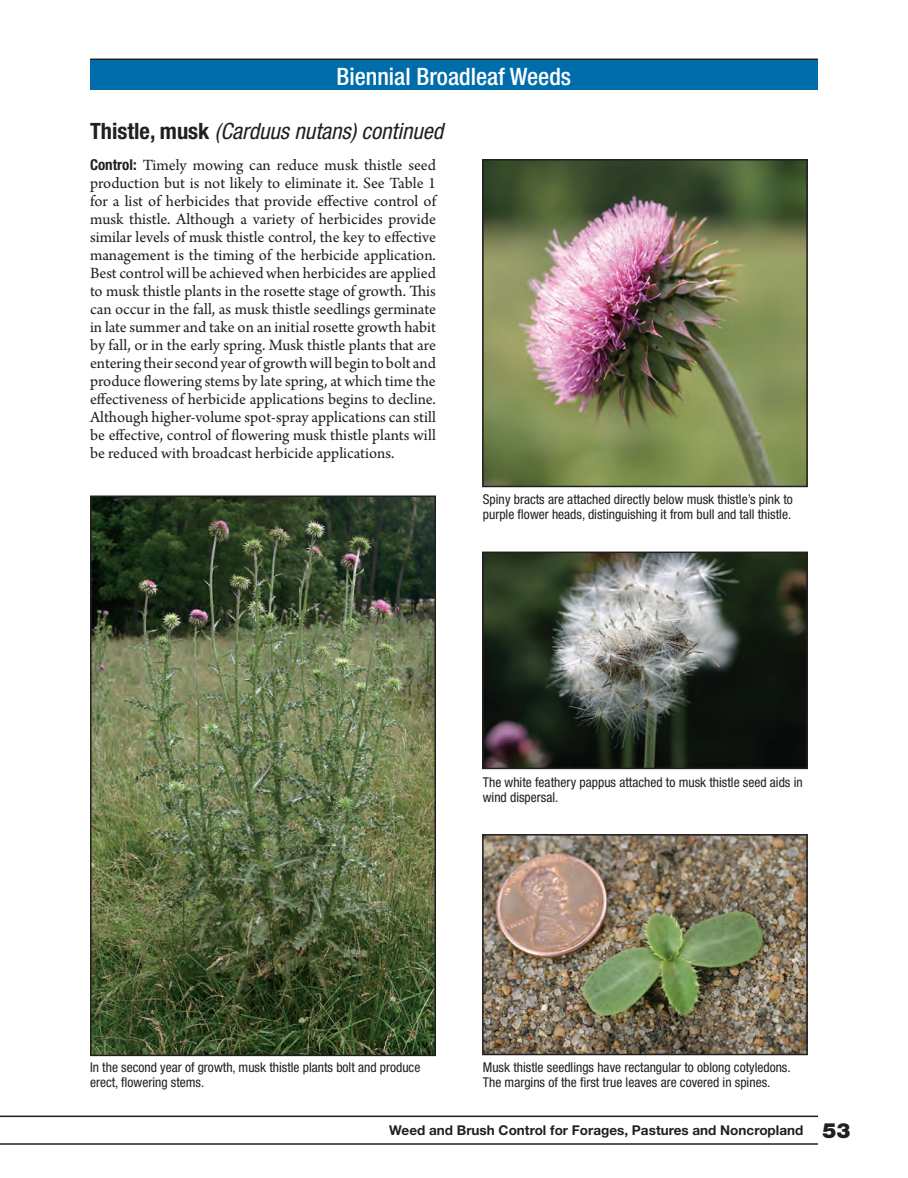
<style>
.page{position:relative;width:908px;height:1178px;background:#fff}
.page>*{position:absolute;margin:0;border:0;box-sizing:border-box;transform-origin:0 0}
.t1{font:500 condensed 24px "Helvetica Neue LT Std";color:#fff}
.Running_header_right{font:italic condensed 22.5px "Helvetica Neue LT Std";color:#231f20}
.WEEDText{font:16.5px/18px "Arno Pro";color:#231f20;text-align:justify}
.cutlines{font:condensed 13.5px/15px "Helvetica Neue LT Std";color:#231f20}
.t2{font:700 13.5px "Helvetica Neue LT Std";color:#231f20}
.s1{font-weight:700;font-style:normal}
.s2{font-family:"Helvetica Neue LT Std";font-weight:700;font-stretch:condensed;font-size:15px}
.s3{font-weight:900;font-size:21px}
</style>
<div class="page">
<div style="left:90px;top:60px;width:728px;height:30px;background:#006dab"></div>
<hr style="left:90px;top:58px;width:728px;height:2px;background:#231f20">
<hr style="left:0;top:1115px;width:818px;height:2px;background:#231f20">
<hr style="left:0;top:1143px;width:818px;height:1px;background:#231f20">
<img style="left:93px;top:498px;width:340px;height:555px">
<div style="left:90px;top:495px;width:346px;height:561px;border:2px solid #231f20"></div>
<img style="left:485px;top:837px;width:319px;height:215px">
<div style="left:482px;top:834px;width:325px;height:221px;border:2px solid #231f20"></div>
<img style="left:485px;top:162px;width:319px;height:322px">
<div style="left:482px;top:159px;width:325px;height:328px;border:2px solid #231f20"></div>
<img style="left:485px;top:554px;width:319px;height:212px">
<div style="left:482px;top:551px;width:325px;height:218px;border:2px solid #231f20"></div>
<h1 class="t1" style="left:336px;top:63px;width:236px">Biennial Broadleaf Weeds</h1>
<p class="Running_header_right" style="left:90px;top:118px;width:355px"><span class="s1">Thistle, musk</span> (Carduus nutans) continued</p>
<p class="WEEDText" style="left:90px;top:157px;width:347px"><span class="s2">Control:</span> Timely mowing can reduce musk thistle seed production but is not likely to eliminate it. See Table 1 for a list of herbicides that provide effective control of musk thistle. Although a variety of herbicides provide similar levels of musk thistle control, the key to effective management is the timing of the herbicide application.<br>Best control will be achieved when herbicides are applied to musk thistle plants in the rosette stage of growth. This can occur in the fall, as musk thistle seedlings germinate in late summer and take on an initial rosette growth habit by fall, or in the early spring. Musk thistle plants that are entering their second year of growth will begin to bolt and produce flowering stems by late spring, at which time the effectiveness of herbicide applications begins to decline.<br>Although higher-volume spot-spray applications can still be effective, control of flowering musk thistle plants will be reduced with broadcast herbicide applications.</p>
<p class="cutlines" style="left:483px;top:492px;width:311px">Spiny bracts are attached directly below musk thistle’s pink to purple flower heads, distinguishing it from bull and tall thistle.</p>
<p class="cutlines" style="left:483px;top:774px;width:321px">The white feathery pappus attached to musk thistle seed aids in wind dispersal.</p>
<p class="cutlines" style="left:90px;top:1059px;width:332px">In the second year of growth, musk thistle plants bolt and produce erect, flowering stems.</p>
<p class="cutlines" style="left:483px;top:1059px;width:309px">Musk thistle seedlings have rectangular to oblong cotyledons.<br>The margins of the first true leaves are covered in spines.</p>
<p class="t2" style="left:389px;top:1122px;width:462px">Weed and Brush Control for Forages, Pastures and Noncropland <span class="s3">53</span></p>
</div>
